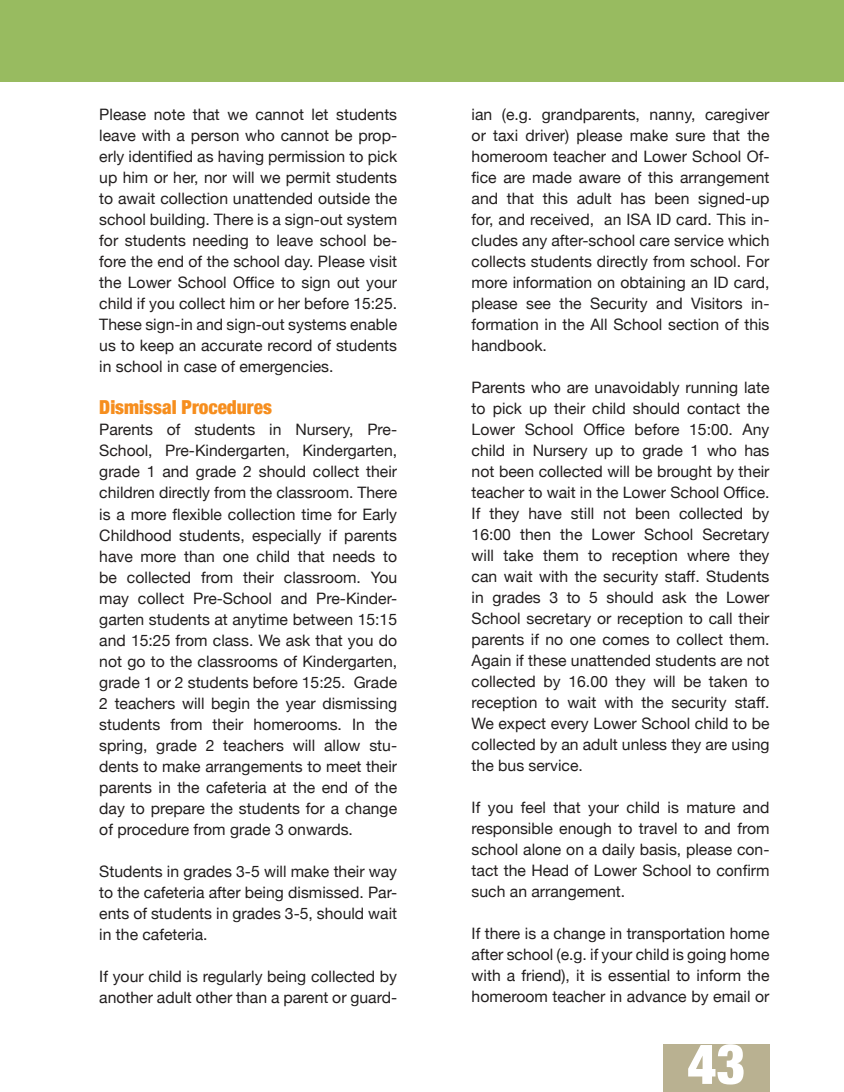
<style>
.page{position:relative;width:844px;height:1092px;background:#fff}
.page>*{position:absolute;margin:0;border:0;box-sizing:border-box;transform-origin:0 0}
.t1{font:900 condensed 56px "Helvetica Neue";color:#fff}
.t2{font:900 condensed 19.25px "Helvetica Neue";color:#f68e1e}
.t3{font:15.75px/21px "Helvetica Neue";color:#221f1f;text-align:justify}
</style>
<div class="page">
<div style="left:663px;top:1044px;width:106px;height:47px;background:#b9b191"></div>
<div style="left:0;top:0;width:843px;height:82px;background:#98bb60"></div>
<p class="t3" style="left:99px;top:106px;width:299px">Please note that we cannot let students leave with a person who cannot be prop&shy;erly identiied as having permission to pick up him or her, nor will we permit students to await collection unattended outside the school building. There is a sign-out system for students needing to leave school be&shy;fore the end of the school day. Please visit the Lower School Oice to sign out your child if you collect him or her before 15:25.<br>These sign-in and sign-out systems enable us to keep an accurate record of students in school in case of emergencies.</p>
<p class="t2" style="left:99px;top:392px;width:174px">Dismissal Procedures</p>
<p class="t3" style="left:99px;top:421px;width:299px">Parents of students in Nursery, Pre-School, Pre-Kindergarten, Kindergarten, grade 1 and grade 2 should collect their children directly from the classroom. There is a more lexible collection time for Early Childhood students, especially if parents have more than one child that needs to be collected from their classroom. You may collect Pre-School and Pre-Kinder&shy;garten students at anytime between 15:15 and 15:25 from class. We ask that you do not go to the classrooms of Kindergarten, grade 1 or 2 students before 15:25. Grade 2 teachers will begin the year dismissing students from their homerooms. In the spring, grade 2 teachers will allow stu&shy;dents to make arrangements to meet their parents in the cafeteria at the end of the day to prepare the students for a change of procedure from grade 3 onwards.</p>
<p class="t3" style="left:99px;top:861px;width:299px">Students in grades 3-5 will make their way to the cafeteria after being dismissed. Par&shy;ents of students in grades 3-5, should wait in the cafeteria.</p>
<p class="t3" style="left:99px;top:966px;width:299px">If your child is regularly being collected by another adult other than a parent or guard-</p>
<p class="t3" style="left:471px;top:105px;width:299px">ian (e.g. grandparents, nanny, caregiver or taxi driver) please make sure that the homeroom teacher and Lower School Of&shy;ice are made aware of this arrangement and that this adult has been signed-up for, and received, an ISA ID card. This in&shy;cludes any after-school care service which collects students directly from school. For more information on obtaining an ID card, please see the Security and Visitors in&shy;formation in the All School section of this handbook.</p>
<p class="t3" style="left:471px;top:378px;width:299px">Parents who are unavoidably running late to pick up their child should contact the Lower School Oice before 15:00. Any child in Nursery up to grade 1 who has not been collected will be brought by their teacher to wait in the Lower School Oice.<br>If they have still not been collected by 16:00 then the Lower School Secretary will take them to reception where they can wait with the security staf. Students in grades 3 to 5 should ask the Lower School secretary or reception to call their parents if no one comes to collect them.<br>Again if these unattended students are not collected by 16.00 they will be taken to reception to wait with the security staf.<br>We expect every Lower School child to be collected by an adult unless they are using the bus service.</p>
<p class="t3" style="left:471px;top:798px;width:299px">If you feel that your child is mature and responsible enough to travel to and from school alone on a daily basis, please con&shy;tact the Head of Lower School to conirm such an arrangement.</p>
<p class="t3" style="left:471px;top:924px;width:299px">If there is a change in transportation home after school (e.g. if your child is going home with a friend), it is essential to inform the homeroom teacher in advance by email or</p>
<h1 class="t1" style="left:687px;top:1042px;width:60px">43</h1>
</div>
